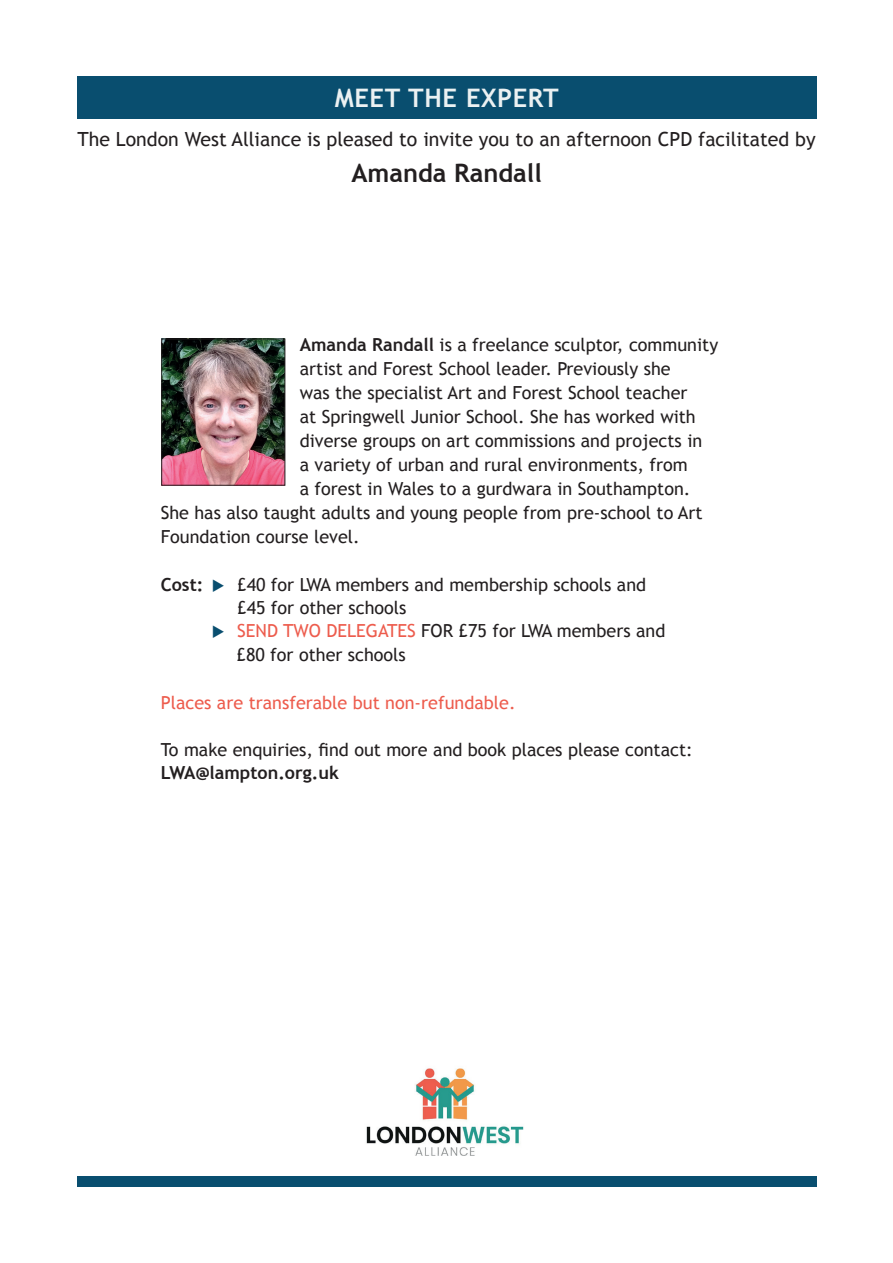
<style>
.page{position:relative;width:893px;height:1263px;background:#fff}
.page>*{position:absolute;margin:0;border:0;box-sizing:border-box;transform-origin:0 0}
.t1{font:700 25.5px "Trebuchet MS";letter-spacing:.025em;color:#ebf1f2}
.t2{font:700 25.5px "Trebuchet MS";color:#231f20}
.t3{font:19.5px "Trebuchet MS";color:#231f20}
.t4{font:18px/23.4px "Trebuchet MS";color:#231f20}
.t5{font:18px "Trebuchet MS";color:#ed5c4d}
.t6{font:700 18px "Trebuchet MS";color:#231f20}
.s1{font-weight:700}
.s2{color:#094e6f}
.s3{color:#ed5c4d}
</style>
<div class="page">
<div style="left:77px;top:1176px;width:739px;height:10px;background:#094e6f"></div>
<div style="left:77px;top:77px;width:739px;height:42px;background:#094e6f"></div>
<img style="left:163px;top:341px;width:120px;height:143px">
<div style="left:161px;top:339px;width:124px;height:147px;border:1px solid #231f20"></div>
<img style="left:366px;top:1068px;width:158px;height:88px">
<h1 class="t1" style="left:335px;top:82px;width:226px">MEET THE EXPERT</h1>
<p class="t3" style="left:77px;top:128px;width:740px">The London West Alliance is pleased to invite you to an afternoon CPD facilitated by</p>
<h1 class="t2" style="left:351px;top:157px;width:192px">Amanda Randall</h1>
<p class="t4" style="left:300px;top:333px;width:420px"><span class="s1">Amanda Randall</span> is a freelance sculptor, community</p>
<p class="t4" style="left:300px;top:357px;width:372px">artist and Forest School leader. Previously she</p>
<p class="t4" style="left:300px;top:381px;width:389px">was the specialist Art and Forest School teacher</p>
<p class="t4" style="left:300px;top:405px;width:397px">at Springwell Junior School. She has worked with</p>
<p class="t4" style="left:300px;top:429px;width:404px">diverse groups on art commissions and projects in</p>
<p class="t4" style="left:300px;top:453px;width:389px">a variety of urban and rural environments, from</p>
<p class="t4" style="left:300px;top:477px;width:392px">a forest in Wales to a gurdwara in Southampton.</p>
<p class="t4" style="left:161px;top:501px;width:543px">She has also taught adults and young people from pre-school to Art</p>
<p class="t4" style="left:161px;top:525px;width:201px">Foundation course level.</p>
<p class="t4" style="left:237px;top:573px;width:410px;text-indent:-77px"><span class="s1">Cost:</span> <span class="s2">◆</span> £40 for LWA members and membership schools and £45 for other schools</p>
<p class="t4" style="left:237px;top:620px;width:430px;text-indent:-25px"><span class="s2">◆</span> <span class="s3">SEND TWO DELEGATES</span> FOR £75 for LWA members and £80 for other schools</p>
<p class="t5" style="left:161px;top:692px;width:356px">Places are transferable but non-refundable.</p>
<p class="t4" style="left:161px;top:738px;width:533px">To make enquiries, find out more and book places please contact:</p>
<p class="t6" style="left:161px;top:761px;width:180px">LWA@lampton.org.uk</p>
</div>
